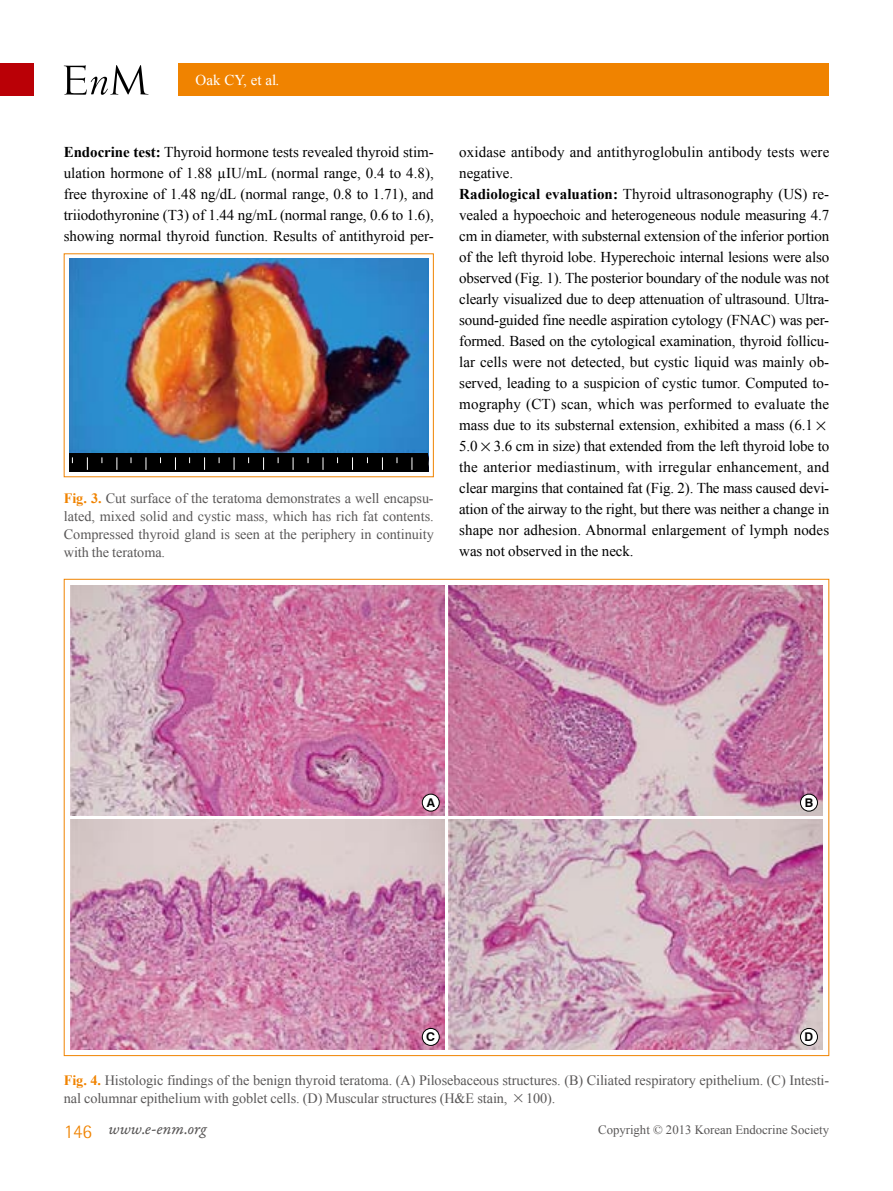
<style>
.page{position:relative;width:893px;height:1191px;background:#fff}
.page>*{position:absolute;margin:0;border:0;box-sizing:border-box;transform-origin:0 0}
.t1{font:16.5px "Garamond Premr Pro It Capt";color:#595757}
.본문{font:15px/21px "Times New Roman";letter-spacing:-.01em;color:#000;text-align:justify}
.본문-2{font:15px/21px "Times New Roman";letter-spacing:.01em;color:#000}
.t2{font:15px "Times New Roman";color:#fff}
.표그림제목{font:14.25px/17.9px "Times New Roman";letter-spacing:-.005em;color:#595757;text-align:justify}
.t3{font:12.75px "Times New Roman";color:#595757}
.t4{font:700 12px "Swiss 721 BT";color:#000}
.s1{font-style:italic}
.s2{font-weight:700}
.s3{font-family:"Dotum"}
.s4{font-weight:700;color:#f08300}
.s5{font-family:"Rotis Semi Sans Std";font-weight:300;font-size:19.5px;color:#f08300}
</style>
<div class="page">
<div style="left:0;top:64px;width:34px;height:32px;background:#ba0006"></div>
<div style="left:179px;top:64px;width:650px;height:32px;background:#f08300"></div>
<svg style="left:64px;top:65px;width:85px;height:30px"></svg>
<img style="left:69px;top:259px;width:359px;height:194px">
<div style="left:69px;top:453px;width:359px;height:18px;background:#000"></div>
<svg style="left:87px;top:457px;width:1px;height:13px"></svg>
<svg style="left:146px;top:457px;width:1px;height:13px"></svg>
<svg style="left:204px;top:457px;width:1px;height:13px"></svg>
<svg style="left:263px;top:457px;width:1px;height:13px"></svg>
<svg style="left:323px;top:457px;width:1px;height:13px"></svg>
<svg style="left:382px;top:457px;width:1px;height:13px"></svg>
<svg style="left:117px;top:457px;width:1px;height:13px"></svg>
<svg style="left:175px;top:457px;width:1px;height:13px"></svg>
<svg style="left:234px;top:457px;width:1px;height:13px"></svg>
<svg style="left:293px;top:457px;width:1px;height:13px"></svg>
<svg style="left:352px;top:457px;width:1px;height:13px"></svg>
<svg style="left:412px;top:457px;width:1px;height:13px"></svg>
<img style="left:71px;top:820px;width:373px;height:230px">
<img style="left:449px;top:820px;width:373px;height:230px">
<div style="left:422px;top:1028px;width:17px;height:17px;background:#fff;border-radius:50%"></div>
<div style="left:422px;top:1028px;width:17px;height:17px;border:1px solid #000;border-radius:50%"></div>
<div style="left:800px;top:1028px;width:17px;height:17px;background:#fff;border-radius:50%"></div>
<div style="left:800px;top:1028px;width:18px;height:17px;border:1px solid #000;border-radius:50%"></div>
<img style="left:71px;top:585px;width:373px;height:230px">
<img style="left:449px;top:585px;width:373px;height:230px">
<div style="left:422px;top:794px;width:17px;height:17px;background:#fff;border-radius:50%"></div>
<div style="left:422px;top:794px;width:17px;height:17px;border:1px solid #000;border-radius:50%"></div>
<div style="left:800px;top:794px;width:17px;height:17px;background:#fff;border-radius:50%"></div>
<div style="left:800px;top:794px;width:18px;height:17px;border:1px solid #000;border-radius:50%"></div>
<p class="t2" style="left:196px;top:70px;width:86px">Oak CY, et al<span class="s1">.</span></p>
<p class="본문" style="left:64px;top:141px;width:372px"><span class="s2">Endocrine test:</span> Thyroid hormone tests revealed thyroid stim&shy;ulation hormone of 1.88 µIU/mL (normal range, 0.4 to 4.8), free thyroxine of 1.48 ng/dL (normal range, 0.8 to 1.71), and triiodothyronine (T3) of 1.44 ng/mL (normal range, 0.6 to 1.6), showing normal thyroid function. Results of antithyroid per-</p>
<p class="본문-2" style="left:459px;top:141px;width:372px">oxidase antibody and antithyroglobulin antibody tests were negative.</p>
<p class="본문" style="left:459px;top:183px;width:372px;text-align:left"><span class="s2">Radiological evaluation:</span> Thyroid ultrasonography (US) re&shy;vealed a hypoechoic and heterogeneous nodule measuring 4.7 cm in diameter, with substernal extension of the inferior portion of the left thyroid lobe. Hyperechoic internal lesions were also observed (Fig. 1). The posterior boundary of the nodule was not clearly visualized due to deep attenuation of ultrasound. Ultra&shy;sound-guided fine needle aspiration cytology (FNAC) was per&shy;formed. Based on the cytological examination, thyroid follicu&shy;lar cells were not detected, but cystic liquid was mainly ob&shy;served, leading to a suspicion of cystic tumor. Computed to&shy;mography (CT) scan, which was performed to evaluate the mass due to its substernal extension, exhibited a mass (6.1<span class="s3">× </span>5.0<span class="s3">×</span>3.6 cm in size) that extended from the left thyroid lobe to the anterior mediastinum, with irregular enhancement, and clear margins that contained fat (Fig. 2). The mass caused devi&shy;ation of the airway to the right, but there was neither a change in shape nor adhesion. Abnormal enlargement of lymph nodes was not observed in the neck.</p>
<p class="표그림제목" style="left:64px;top:489px;width:372px"><span class="s4">Fig. 3.</span> Cut surface of the teratoma demonstrates a well encapsu&shy;lated, mixed solid and cystic mass, which has rich fat contents.<br>Compressed thyroid gland is seen at the periphery in continuity with the teratoma.</p>
<p class="t4" style="left:427px;top:795px;width:10px">A</p>
<p class="t4" style="left:805px;top:795px;width:10px">B</p>
<p class="t4" style="left:426px;top:1029px;width:10px">C</p>
<p class="t4" style="left:805px;top:1029px;width:10px">D</p>
<p class="표그림제목" style="left:64px;top:1071px;width:767px"><span class="s4">Fig. 4.</span> Histologic findings of the benign thyroid teratoma. (A) Pilosebaceous structures. (B) Ciliated respiratory epithelium. (C) Intesti&shy;nal columnar epithelium with goblet cells. (D) Muscular structures (H&amp;E stain, <span class="s3">×</span>100).</p>
<p class="t1" style="left:64px;top:1118px;width:144px"><span class="s5">146</span> www.e-enm.org</p>
<p class="t3" style="left:598px;top:1120px;width:233px">Copyright © 2013 Korean Endocrine Society</p>
</div>
